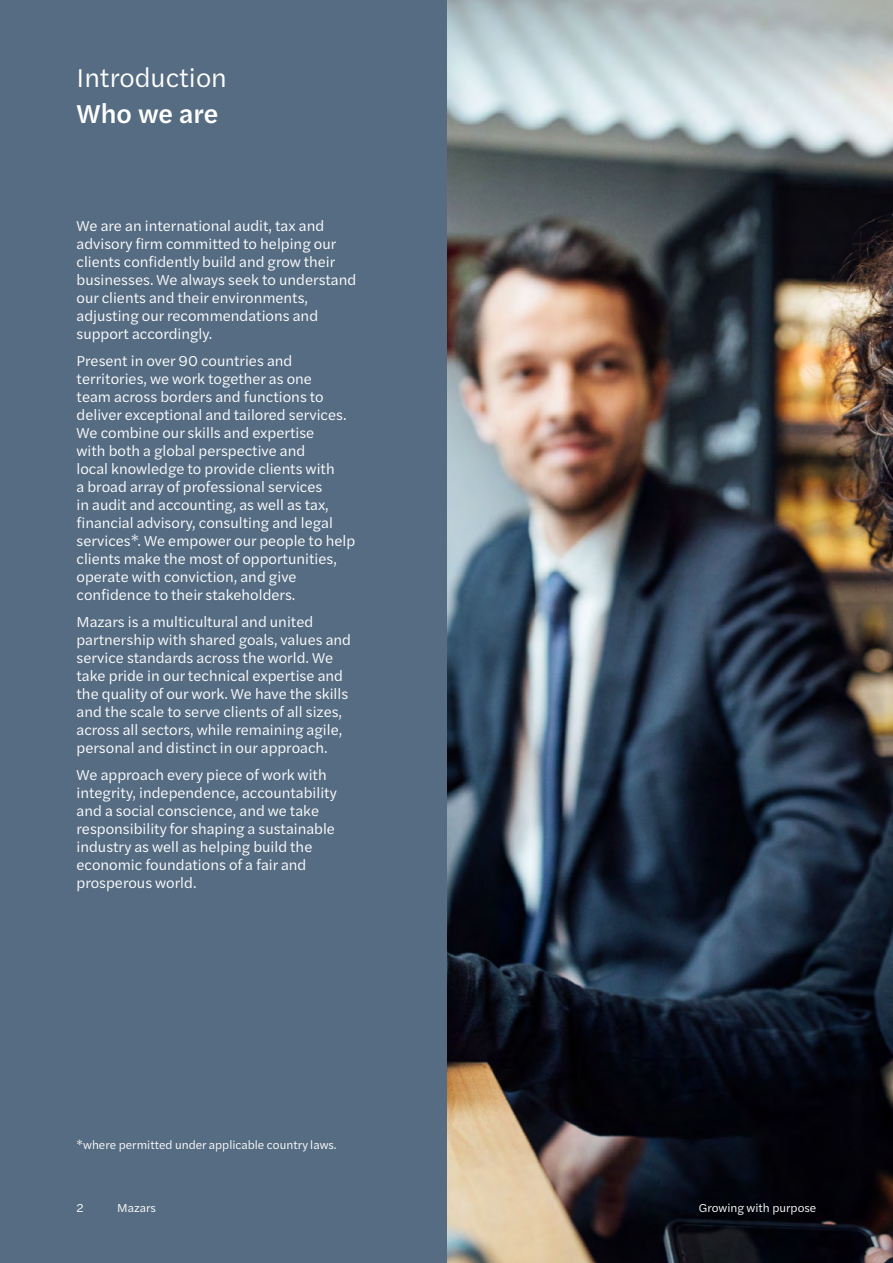
<style>
.page{position:relative;width:893px;height:1263px;background:#fff}
.page>*{position:absolute;margin:0;border:0;box-sizing:border-box;transform-origin:0 0}
.t1{font:27px "Halyard Text";color:#fff}
.t2{font:500 27px "Halyard Text";color:#fff}
.t3{font:15px/18px "Halyard Text";color:#fff}
.t4{font:12px "Halyard Text";color:#fff}
</style>
<div class="page">
<img style="left:446px;top:0;width:447px;height:1263px">
<div style="left:0;top:0;width:446px;height:1263px;background:#556c82"></div>
<h1 class="t1" style="left:77px;top:58px;width:152px">Introduction</h1>
<h1 class="t2" style="left:77px;top:94px;width:143px">Who we are</h1>
<p class="t3" style="left:77px;top:216px;width:281px">We are an international audit, tax and advisory firm committed to helping our clients confidently build and grow their businesses. We always seek to understand our clients and their environments, adjusting our recommendations and support accordingly.</p>
<p class="t3" style="left:77px;top:351px;width:280px">Present in over 90 countries and territories, we work together as one<br>team across borders and functions to deliver exceptional and tailored services.<br>We combine our skills and expertise<br>with both a global perspective and<br>local knowledge to provide clients with<br>a broad array of professional services<br>in audit and accounting, as well as tax, financial advisory, consulting and legal services*. We empower our people to help clients make the most of opportunities, operate with conviction, and give confidence to their stakeholders.</p>
<p class="t3" style="left:77px;top:612px;width:276px">Mazars is a multicultural and united partnership with shared goals, values and service standards across the world. We take pride in our technical expertise and the quality of our work. We have the skills and the scale to serve clients of all sizes, across all sectors, while remaining agile, personal and distinct in our approach.</p>
<p class="t3" style="left:77px;top:765px;width:262px">We approach every piece of work with integrity, independence, accountability and a social conscience, and we take responsibility for shaping a sustainable industry as well as helping build the economic foundations of a fair and prosperous world.</p>
<p class="t4" style="left:77px;top:1136px;width:262px">*where permitted under applicable country laws.</p>
<p class="t4" style="left:77px;top:1199px;width:9px">2</p>
<p class="t4" style="left:117px;top:1199px;width:40px">Mazars</p>
<p class="t4" style="left:699px;top:1199px;width:119px">Growing with purpose</p>
</div>
